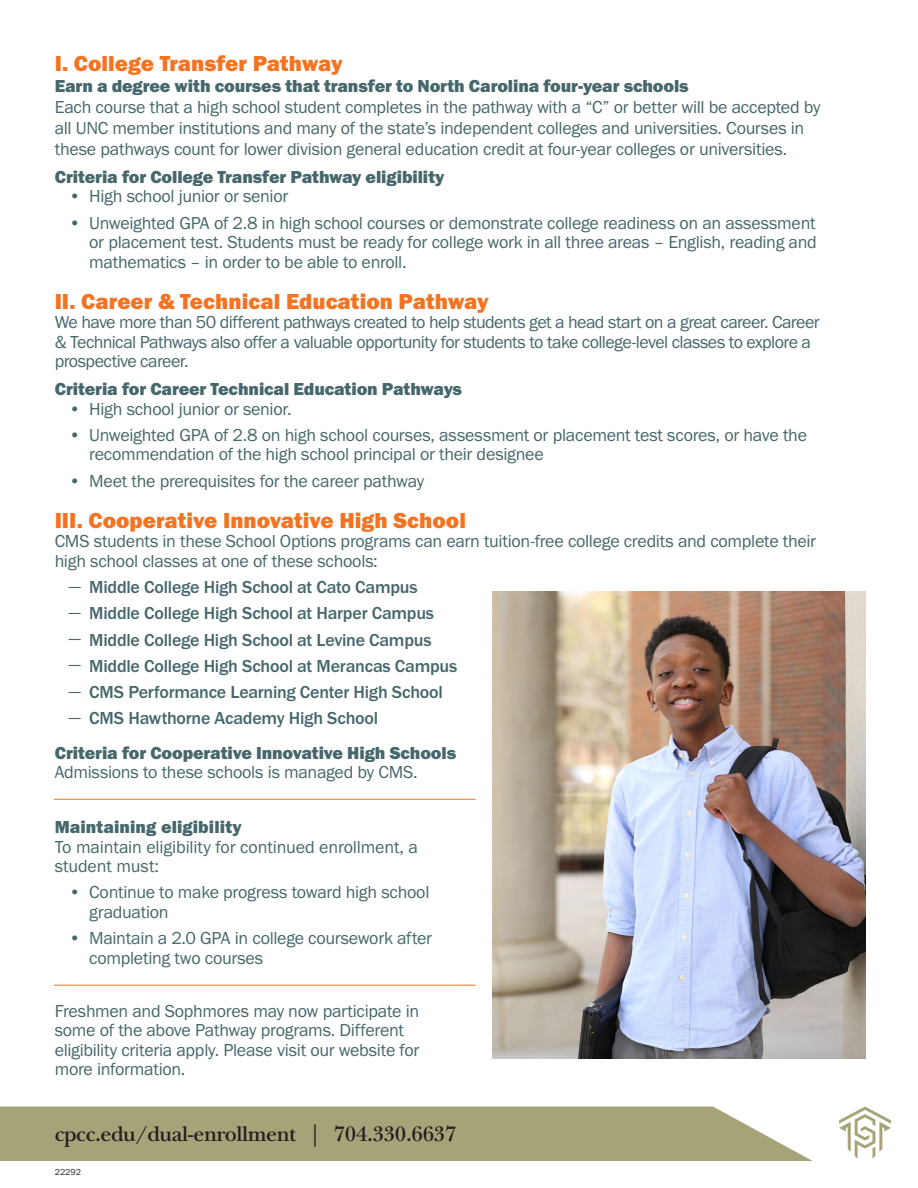
<style>
.page{position:relative;width:918px;height:1188px;background:#fff}
.page>*{position:absolute;margin:0;border:0;box-sizing:border-box;transform-origin:0 0}
.t1{font:22.5px "Franklin Gothic URW Hea";color:#f47321}
.t2{font:600 22.2px "New Baskerville ITC Pro";letter-spacing:-.015em;color:#231f20}
.t3{font:18px/19.5px "Franklin Gothic URW Boo";letter-spacing:-.02em;color:#46676b}
.t4{font:500 18px "Franklin Gothic URW";letter-spacing:-.015em;color:#46676b}
.t5{font:18px "Franklin Gothic URW Hea";letter-spacing:-.005em;color:#46676b}
.t6{font:9px "Franklin Gothic URW Boo";color:#231f20}
.s1{font-family:"Franklin Gothic URW Boo";font-weight:400}
</style>
<div class="page">
<div style="left:0;top:1107px;width:813px;height:54px;background:#a7a379"></div>
<svg style="left:839px;top:1107px;width:52px;height:52px"></svg>
<img style="left:492px;top:591px;width:373px;height:468px">
<hr style="left:54px;top:985px;width:422px;height:1px;background:#f47321">
<hr style="left:54px;top:799px;width:422px;height:1px;background:#f47321">
<p class="t1" style="left:55px;top:49px;width:289px">I. College Transfer Pathway</p>
<p class="t5" style="left:55px;top:74px;width:636px">Earn a degree with courses that transfer to North Carolina four-year schools</p>
<p class="t3" style="left:55px;top:96px;width:767px;line-height:21px">Each course that a high school student completes in the pathway with a “C” or better will be accepted by all UNC member institutions and many of the state’s independent colleges and universities. Courses in these pathways count for lower division general education credit at four-year colleges or universities.</p>
<p class="t5" style="left:55px;top:165px;width:391px">Criteria for College Transfer Pathway eligibility</p>
<p class="t3" style="left:69px;top:186px;width:221px">• High school junior or senior</p>
<p class="t3" style="left:89px;top:213px;width:729px;text-align:justify;text-indent:-21px">• Unweighted GPA of 2.8 in high school courses or demonstrate college readiness on an assessment or placement test. Students must be ready for college work in all three areas – English, reading and mathematics – in order to be able to enroll.</p>
<p class="t1" style="left:55px;top:287px;width:435px">II. Career &amp; Technical Education Pathway</p>
<p class="t3" style="left:55px;top:312px;width:766px">We have more than 50 different pathways created to help students get a head start on a great career. Career &amp; Technical Pathways also offer a valuable opportunity for students to take college-level classes to explore a prospective career.</p>
<p class="t5" style="left:55px;top:377px;width:409px">Criteria for Career Technical Education Pathways</p>
<p class="t3" style="left:69px;top:399px;width:224px">• High school junior or senior.</p>
<p class="t3" style="left:89px;top:425px;width:719px;text-indent:-21px">• Unweighted GPA of 2.8 on high school courses, assessment or placement test scores, or have the recommendation of the high school principal or their designee</p>
<p class="t3" style="left:69px;top:471px;width:357px">• Meet the prerequisites for the career pathway</p>
<p class="t1" style="left:55px;top:506px;width:413px">III. Cooperative Innovative High School</p>
<p class="t3" style="left:55px;top:531px;width:763px">CMS students in these School Options programs can earn tuition-free college credits and complete their high school classes at one of these schools:</p>
<p class="t4" style="left:69px;top:576px;width:350px"><span class="s1">—</span> Middle College High School at Cato Campus</p>
<p class="t4" style="left:69px;top:602px;width:367px"><span class="s1">—</span> Middle College High School at Harper Campus</p>
<p class="t4" style="left:69px;top:628px;width:364px"><span class="s1">—</span> Middle College High School at Levine Campus</p>
<p class="t4" style="left:69px;top:655px;width:390px"><span class="s1">—</span> Middle College High School at Merancas Campus</p>
<p class="t4" style="left:69px;top:681px;width:376px"><span class="s1">—</span> CMS Performance Learning Center High School</p>
<p class="t4" style="left:69px;top:707px;width:311px"><span class="s1">—</span> CMS Hawthorne Academy High School</p>
<p class="t5" style="left:55px;top:741px;width:403px">Criteria for Cooperative Innovative High Schools</p>
<p class="t3" style="left:55px;top:762px;width:365px">Admissions to these schools is managed by CMS.</p>
<p class="t5" style="left:55px;top:815px;width:188px">Maintaining eligibility</p>
<p class="t3" style="left:55px;top:837px;width:365px">To maintain eligibility for continued enrollment, a student must:</p>
<p class="t3" style="left:89px;top:882px;width:342px;text-indent:-21px">• Continue to make progress toward high school graduation</p>
<p class="t3" style="left:89px;top:928px;width:344px;text-indent:-21px">• Maintain a 2.0 GPA in college coursework after completing two courses</p>
<p class="t3" style="left:55px;top:1001px;width:366px">Freshmen and Sophmores may now participate in some of the above Pathway programs. Different eligibility criteria apply. Please visit our website for more information.</p>
<p class="t2" style="left:55px;top:1121px;width:403px">cpcc.edu/dual-enrollment | 704.330.6637</p>
<p class="t6" style="left:55px;top:1166px;width:28px">22292</p>
</div>
